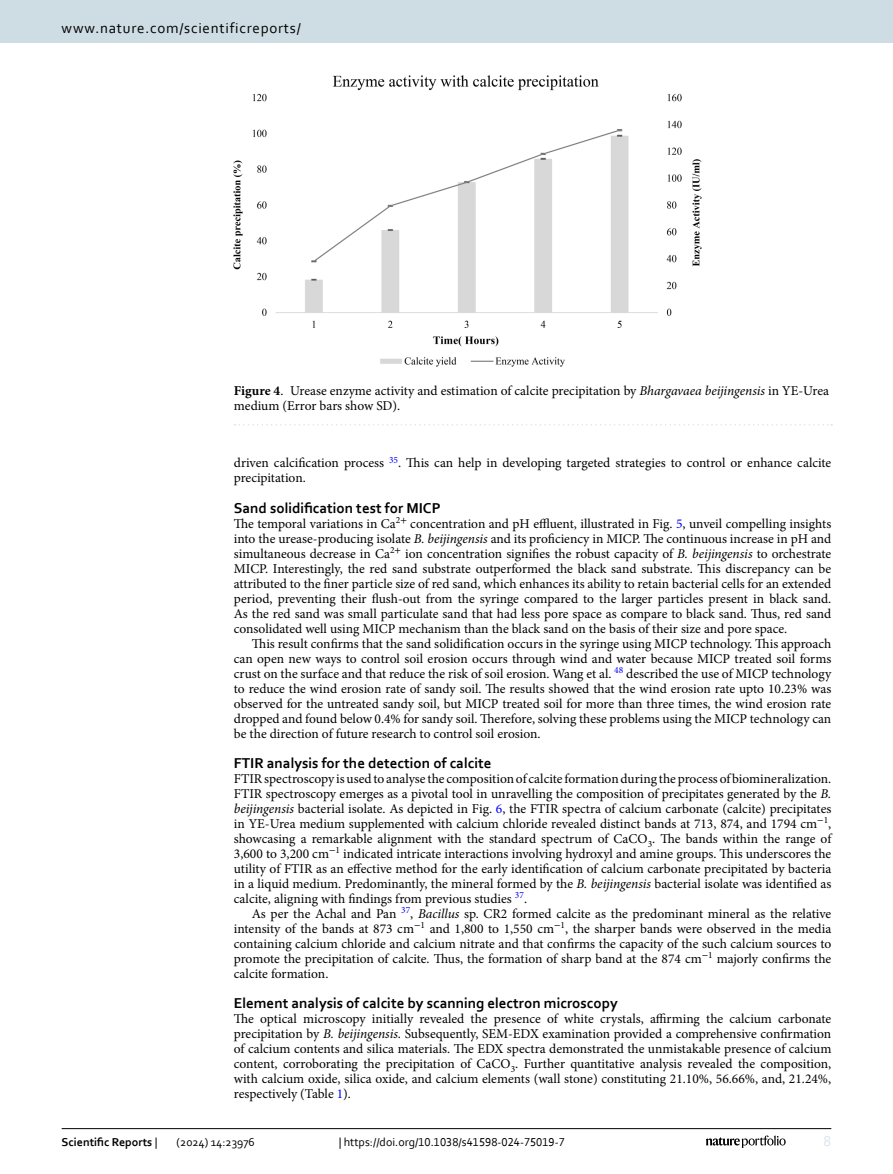
<style>
.page{position:relative;width:893px;height:1174px;background:#fff}
.page>*{position:absolute;margin:0;border:0;box-sizing:border-box;transform-origin:0 0}
.Head_2{font:700 15px "Corbel";color:#000}
.t1{font:15px "Corbel";letter-spacing:.05em;color:#000}
.t2{font:15px "Corbel";color:#d9e4eb}
.Body_Text{font:13.5px/15px "Minion Pro";color:#000;text-align:justify}
.Body_Text_Indent{font:13.5px/15px "Minion Pro";letter-spacing:-.005em;color:#000;text-align:justify}
.Figure_Caption{font:13.5px/15px "Minion Pro";letter-spacing:-.005em;color:#000}
.t3{font:12px "Corbel";color:#000}
.t4{font:700 12px "Corbel";color:#000}
.s1{font-weight:700}
.s2{font-style:italic}
.s3{color:#00f}
.s4{font-weight:400}
</style>
<div class="page">
<img style="left:234px;top:76px;width:468px;height:291px">
<svg style="left:235px;top:424px;width:597px;height:1px"></svg>
<hr style="left:62px;top:1128px;width:769px;height:1px;background:#000">
<svg style="left:706px;top:1135px;width:80px;height:12px"></svg>
<div style="left:0;top:0;width:893px;height:43px;background:#cedde4"></div>
<p class="t1" style="left:62px;top:18px;width:241px">www.nature.com/scientificreports/</p>
<p class="Figure_Caption" style="left:234px;top:383px;width:597px"><span class="s1">Figure 4</span>. Urease enzyme activity and estimation of calcite precipitation by <span class="s2">Bhargavaea beijingensis</span> in YE-Urea medium (Error bars show SD).</p>
<p class="Body_Text_Indent" style="left:234px;top:456px;width:599px">driven calcification process <sup>35</sup>. This can help in developing targeted strategies to control or enhance calcite precipitation.</p>
<p class="Head_2" style="left:234px;top:498px;width:208px">Sand solidification test for MICP</p>
<p class="Body_Text" style="left:234px;top:516px;width:599px">The temporal variations in Ca<sup>2</sup><sup>+</sup> concentration and pH effluent, illustrated in Fig. <span class="s3">5</span>, unveil compelling insights into the urease-producing isolate <span class="s2">B. beijingensis</span> and its proficiency in MICP. The continuous increase in pH and simultaneous decrease in Ca<sup>2</sup><sup>+</sup> ion concentration signifies the robust capacity of <span class="s2">B. beijingensis</span> to orchestrate MICP. Interestingly, the red sand substrate outperformed the black sand substrate. This discrepancy can be attributed to the finer particle size of red sand, which enhances its ability to retain bacterial cells for an extended period, preventing their flush-out from the syringe compared to the larger particles present in black sand.<br>As the red sand was small particulate sand that had less pore space as compare to black sand. Thus, red sand consolidated well using MICP mechanism than the black sand on the basis of their size and pore space.</p>
<p class="Body_Text_Indent" style="left:234px;top:636px;width:599px;text-indent:18px">This result confirms that the sand solidification occurs in the syringe using MICP technology. This approach can open new ways to control soil erosion occurs through wind and water because MICP treated soil forms crust on the surface and that reduce the risk of soil erosion. Wang et al. <sup>48</sup> described the use of MICP technology to reduce the wind erosion rate of sandy soil. The results showed that the wind erosion rate upto 10.23% was observed for the untreated sandy soil, but MICP treated soil for more than three times, the wind erosion rate dropped and found below 0.4% for sandy soil. Therefore, solving these problems using the MICP technology can be the direction of future research to control soil erosion.</p>
<p class="Head_2" style="left:234px;top:753px;width:259px">FTIR analysis for the detection of calcite</p>
<p class="Body_Text" style="left:234px;top:771px;width:599px">FTIR spectroscopy is used to analyse the composition of calcite formation during the process of biomineralization.<br>FTIR spectroscopy emerges as a pivotal tool in unravelling the composition of precipitates generated by the <span class="s2">B. beijingensis</span> bacterial isolate. As depicted in Fig. <span class="s3">6</span>, the FTIR spectra of calcium carbonate (calcite) precipitates in YE-Urea medium supplemented with calcium chloride revealed distinct bands at 713, 874, and 1794 cm<sup>−</sup><sup>1</sup>, showcasing a remarkable alignment with the standard spectrum of CaCO<sub>3</sub>. The bands within the range of 3,600 to 3,200 cm<sup>−</sup><sup>1</sup> indicated intricate interactions involving hydroxyl and amine groups. This underscores the utility of FTIR as an effective method for the early identification of calcium carbonate precipitated by bacteria in a liquid medium. Predominantly, the mineral formed by the <span class="s2">B. beijingensis</span> bacterial isolate was identified as calcite, aligning with findings from previous studies <sup>37</sup>.</p>
<p class="Body_Text_Indent" style="left:234px;top:906px;width:599px;text-indent:18px">As per the Achal and Pan <sup>37</sup>, <span class="s2">Bacillus</span> sp. CR2 formed calcite as the predominant mineral as the relative intensity of the bands at 873 cm<sup>−</sup><sup>1</sup> and 1,800 to 1,550 cm<sup>−</sup><sup>1</sup>, the sharper bands were observed in the media containing calcium chloride and calcium nitrate and that confirms the capacity of the such calcium sources to promote the precipitation of calcite. Thus, the formation of sharp band at the 874 cm<sup>−</sup><sup>1</sup> majorly confirms the calcite formation.</p>
<p class="Head_2" style="left:234px;top:993px;width:385px">Element analysis of calcite by scanning electron microscopy</p>
<p class="Body_Text" style="left:234px;top:1011px;width:599px">The optical microscopy initially revealed the presence of white crystals, affirming the calcium carbonate precipitation by <span class="s2">B. beijingensis</span>. Subsequently, SEM-EDX examination provided a comprehensive confirmation of calcium contents and silica materials. The EDX spectra demonstrated the unmistakable presence of calcium content, corroborating the precipitation of CaCO<sub>3</sub>. Further quantitative analysis revealed the composition, with calcium oxide, silica oxide, and calcium elements (wall stone) constituting 21.10%, 56.66%, and, 21.24%, respectively (Table <span class="s3">1</span>).</p>
<p class="t4" style="left:62px;top:1134px;width:97px">Scientific Reports <span class="s4">|</span></p>
<p class="t3" style="left:177px;top:1134px;width:80px">(2024) 14:23976</p>
<p class="t3" style="left:339px;top:1134px;width:228px">| https://doi.org/10.1038/s41598-024-75019-7</p>
<p class="t2" style="left:824px;top:1132px;width:9px">8</p>
</div>
